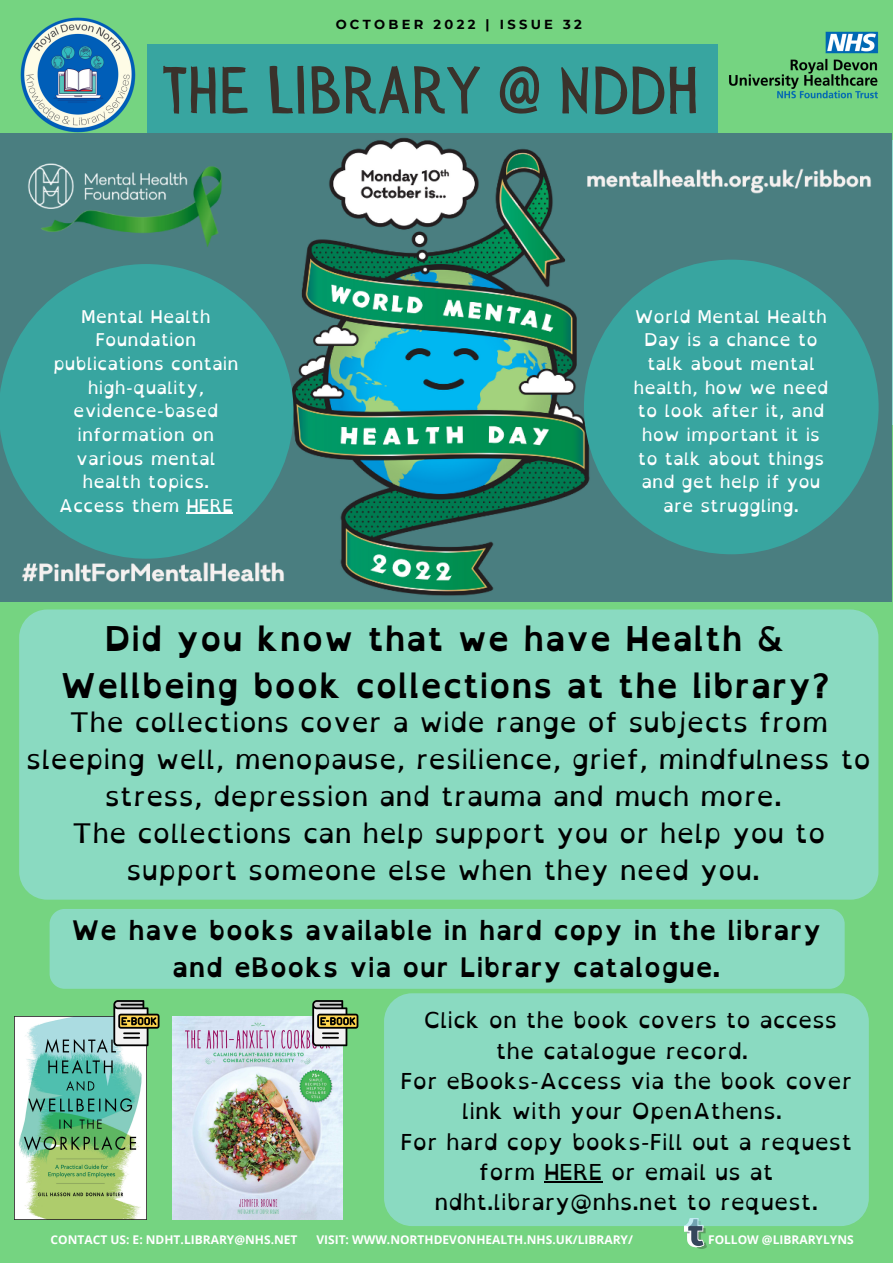
<style>
.page{position:relative;width:893px;height:1264px;background:#fff}
.page>*{position:absolute;margin:0;border:0;box-sizing:border-box;transform-origin:0 0}
.t1{font:67.2px "Sensa Wild Fill";color:#3a322b}
.t2{font:700 34.2px/47.2px "Open Dyslexic";color:#000;text-align:center}
.t3{font:27px/37px "Open Dyslexic";color:#000;text-align:center}
.t4{font:700 27px/37.2px "Open Dyslexic";color:#000;text-align:center}
.t5{font:22.05px/30.3px "Open Dyslexic";color:#000;text-align:center}
.t6{font:17.55px/23.5px "Open Dyslexic";color:#fff;text-align:center}
.t7{font:700 13.05px "Montserrat";letter-spacing:.25em;color:#000}
.t8{font:700 12px "Open Sans";color:#fff}
</style>
<div class="page">
<div style="left:0;top:0;width:892px;height:1262px;background:#75d481"></div>
<img style="left:684px;top:1225px;width:22px;height:22px">
<div style="left:147px;top:44px;width:570px;height:107px;background:#38a5a0"></div>
<img style="left:20px;top:17px;width:116px;height:116px">
<img style="left:729px;top:32px;width:149px;height:66px">
<div style="left:19px;top:609px;width:859px;height:290px;background:#8adac1;border-radius:28px"></div>
<div style="left:384px;top:993px;width:484px;height:232px;background:#8adac1;border-radius:28px"></div>
<img style="left:0;top:133px;width:891px;height:469px">
<div style="left:584px;top:260px;width:294px;height:294px;background:#38a5a0;border-radius:50%"></div>
<img style="left:15px;top:1016px;width:131px;height:202px">
<svg style="left:113px;top:1000px;width:46px;height:46px"></svg>
<img style="left:172px;top:1016px;width:170px;height:202px">
<svg style="left:312px;top:1000px;width:46px;height:46px"></svg>
<svg style="left:0;top:264px;width:293px;height:294px;background:#3b9c99"></svg>
<hr style="left:186px;top:513px;width:47px;height:1px;background:#fff">
<hr style="left:544px;top:1181px;width:58px;height:1px;background:#000">
<div style="left:50px;top:909px;width:794px;height:79px;background:#8adac1;border-radius:15px"></div>
<p class="t7" style="left:335px;top:16px;width:248px">OCTOBER 2022 | ISSUE 32</p>
<h1 class="t1" style="left:162px;top:53px;width:538px">THE LIBRARY @ NDDH</h1>
<p class="t6" style="left:53px;top:304px;width:187px">Mental Health<br>Foundation publications contain high-quality, evidence-based information on various mental health topics.<br>Access them HERE</p>
<p class="t6" style="left:633px;top:304px;width:196px">World Mental Health<br>Day is a chance to talk about mental health, how we need to look after it, and how important it is to talk about things and get help if you are struggling.</p>
<h2 class="t2" style="left:60px;top:614px;width:771px">Did you know that we have Health &amp;<br>Wellbeing book collections at the library?</h2>
<p class="t3" style="left:26px;top:703px;width:846px">The collections cover a wide range of subjects from sleeping well, menopause, resilience, grief, mindfulness to stress, depression and trauma and much more.<br>The collections can help support you or help you to support someone else when they need you.</p>
<h3 class="t4" style="left:71px;top:911px;width:751px">We have books available in hard copy in the library and eBooks via our Library catalogue.</h3>
<p class="t5" style="left:400px;top:1004px;width:453px">Click on the book covers to access the catalogue record.<br>For eBooks-Access via the book cover link with your OpenAthens.<br>For hard copy books-Fill out a request form HERE or email us at ndht.library@nhs.net to request.</p>
<p class="t8" style="left:51px;top:1231px;width:248px">CONTACT US: E: NDHT.LIBRARY@NHS.NET</p>
<p class="t8" style="left:316px;top:1231px;width:318px">VISIT: WWW.NORTHDEVONHEALTH.NHS.UK/LIBRARY/</p>
<p class="t8" style="left:708px;top:1231px;width:147px">FOLLOW @LIBRARYLYNS</p>
</div>
